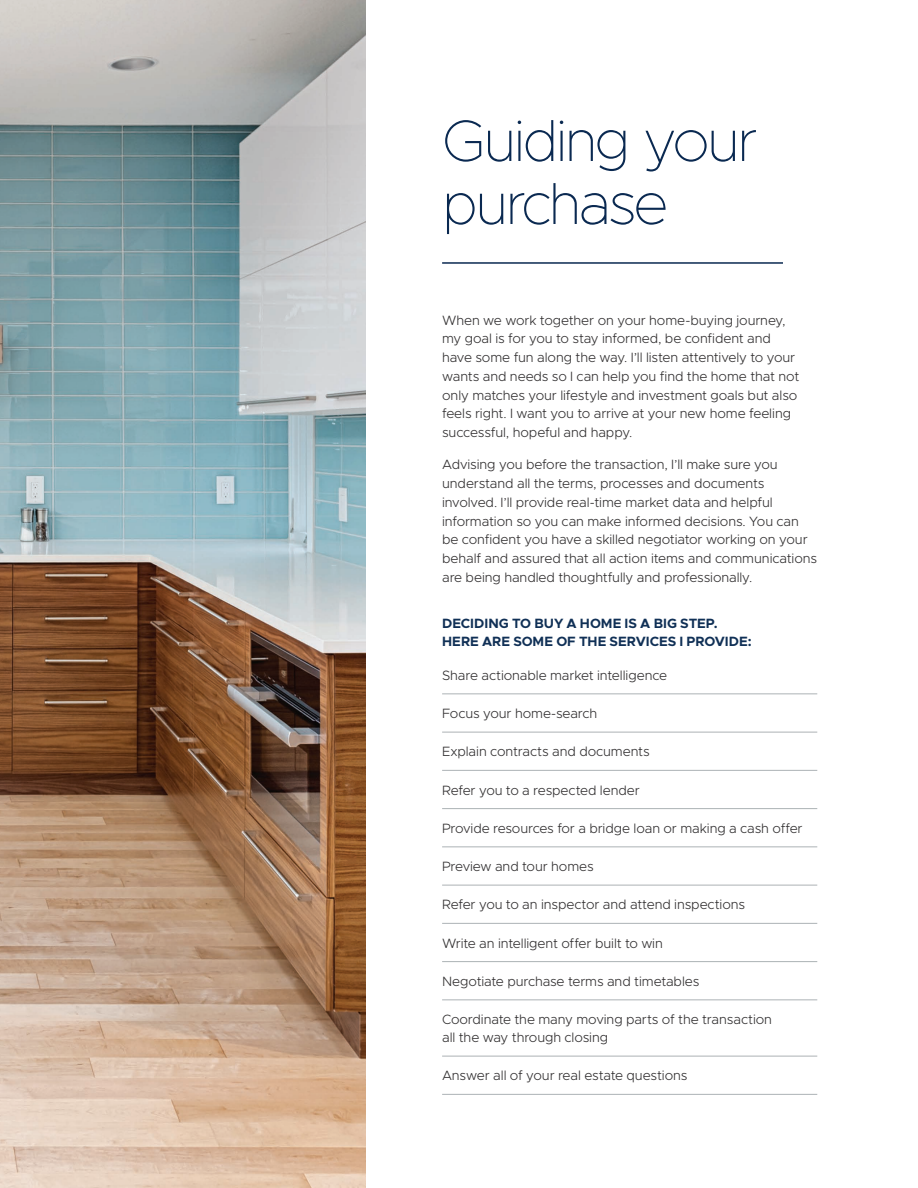
<style>
.page{position:relative;width:918px;height:1188px;background:#fff}
.page>*{position:absolute;margin:0;border:0;box-sizing:border-box;transform-origin:0 0}
.t1{font:100 58.5px/63px "Metropolis";letter-spacing:-.04em;color:#0a2951}
.t2{font:300 13.5px/18.8px "Metropolis";letter-spacing:-.005em;color:#312f30}
.t3{font:700 13.5px/18.8px "Metropolis";color:#103056}
</style>
<div class="page">
<img style="left:0;top:0;width:365px;height:1188px">
<hr style="left:442px;top:262px;width:341px;height:2px;background:#0a2951">
<hr style="left:442px;top:693px;width:375px;height:1px;background:#acb2b5">
<hr style="left:442px;top:732px;width:375px;height:1px;background:#acb2b5">
<hr style="left:442px;top:770px;width:375px;height:1px;background:#acb2b5">
<hr style="left:442px;top:808px;width:375px;height:1px;background:#acb2b5">
<hr style="left:442px;top:846px;width:375px;height:1px;background:#acb2b5">
<hr style="left:442px;top:885px;width:375px;height:1px;background:#acb2b5">
<hr style="left:442px;top:923px;width:375px;height:1px;background:#acb2b5">
<hr style="left:442px;top:961px;width:375px;height:1px;background:#acb2b5">
<hr style="left:442px;top:999px;width:375px;height:1px;background:#acb2b5">
<hr style="left:442px;top:1056px;width:375px;height:1px;background:#acb2b5">
<hr style="left:442px;top:1094px;width:375px;height:1px;background:#acb2b5">
<h1 class="t1" style="left:442px;top:109px;width:317px">Guiding your purchase</h1>
<p class="t2" style="left:442px;top:311px;width:359px">When we work together on your home-buying journey, my goal is for you to stay informed, be confident and have some fun along the way. I’ll listen attentively to your wants and needs so I can help you find the home that not only matches your lifestyle and investment goals but also feels right. I want you to arrive at your new home feeling successful, hopeful and happy.</p>
<p class="t2" style="left:442px;top:455px;width:377px">Advising you before the transaction, I’ll make sure you understand all the terms, processes and documents involved. I’ll provide real-time market data and helpful information so you can make informed decisions. You can be confident you have a skilled negotiator working on your behalf and assured that all action items and communications are being handled thoughtfully and professionally.</p>
<p class="t3" style="left:442px;top:614px;width:311px">DECIDING TO BUY A HOME IS A BIG STEP.<br>HERE ARE SOME OF THE SERVICES I PROVIDE:</p>
<p class="t2" style="left:442px;top:666px;width:227px">Share actionable market intelligence</p>
<p class="t2" style="left:442px;top:704px;width:157px">Focus your home-search</p>
<p class="t2" style="left:442px;top:742px;width:209px">Explain contracts and documents</p>
<p class="t2" style="left:442px;top:781px;width:199px">Refer you to a respected lender</p>
<p class="t2" style="left:442px;top:819px;width:362px">Provide resources for a bridge loan or making a cash offer</p>
<p class="t2" style="left:442px;top:857px;width:153px">Preview and tour homes</p>
<p class="t2" style="left:442px;top:895px;width:305px">Refer you to an inspector and attend inspections</p>
<p class="t2" style="left:442px;top:934px;width:222px">Write an intelligent offer built to win</p>
<p class="t2" style="left:442px;top:972px;width:259px">Negotiate purchase terms and timetables</p>
<p class="t2" style="left:442px;top:1011px;width:331px;line-height:18px">Coordinate the many moving parts of the transaction all the way through closing</p>
<p class="t2" style="left:442px;top:1066px;width:247px">Answer all of your real estate questions</p>
</div>
